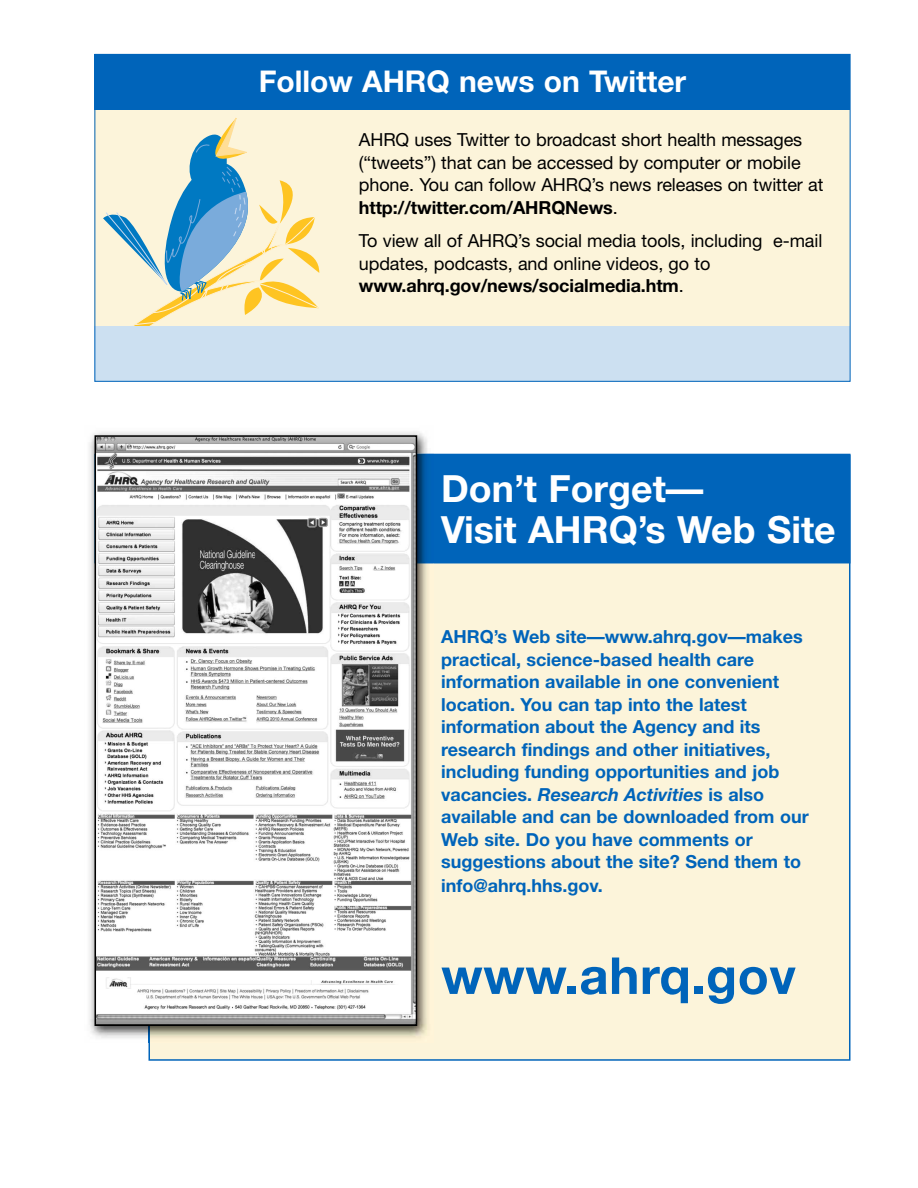
<style>
.page{position:relative;width:918px;height:1188px;background:#fff}
.page>*{position:absolute;margin:0;border:0;box-sizing:border-box;transform-origin:0 0}
.t1{font:700 51px "Helvetica Neue";letter-spacing:.01em;color:#0064ba}
.t2{font:700 37.5px/40.5px "Helvetica Neue";color:#fff}
.t3{font:700 30px "Helvetica Neue";color:#fff}
.t4{font:700 18px/22.6px "Helvetica Neue";color:#0064ba}
.t5{font:18px/22.5px "Helvetica Neue";letter-spacing:-.005em;color:#000}
.s1{font-weight:700}
.s2{font-style:italic}
</style>
<div class="page">
<div style="left:94px;top:54px;width:756px;height:328px;background:#fcf4da"></div>
<svg style="left:103px;top:118px;width:216px;height:209px"></svg>
<div style="left:94px;top:54px;width:756px;height:55px;background:#0064ba"></div>
<div style="left:94px;top:327px;width:756px;height:55px;background:#cce0f1"></div>
<div style="left:150px;top:456px;width:699px;height:603px;background:#fcf4da"></div>
<div style="left:96px;top:455px;width:753px;height:107px;background:#0064ba"></div>
<div style="left:94px;top:454px;width:756px;height:109px;border:2px solid #0064ba"></div>
<img style="left:89px;top:431px;width:345px;height:607px">
<img style="left:148px;top:563px;width:286px;height:479px">
<img style="left:94px;top:454px;width:340px;height:109px">
<img style="left:98px;top:438px;width:316px;height:585px">
<div style="left:95px;top:435px;width:322px;height:591px;border:2px solid #000"></div>
<h3 class="t3" style="left:259px;top:71px;width:429px">Follow AHRQ news on Twitter</h3>
<p class="t5" style="left:359px;top:130px;width:466px">AHRQ uses Twitter to broadcast short health messages (“tweets”) that can be accessed by computer or mobile phone. You can follow AHRQ’s news releases on twitter at <span class="s1">http://twitter.com/AHRQNews</span>.</p>
<p class="t5" style="left:359px;top:231px;width:465px">To view all of AHRQ’s social media tools, including e-mail updates, podcasts, and online videos, go to <span class="s1">www.ahrq.gov/news/socialmedia.htm</span>.</p>
<h2 class="t2" style="left:441px;top:472px;width:396px">Don’t Forget—<br>Visit AHRQ’s Web Site</h2>
<p class="t4" style="left:441px;top:627px;width:369px">AHRQ’s Web site—www.ahrq.gov—makes practical, science-based health care information available in one convenient location. You can tap into the latest information about the Agency and its research findings and other initiatives, including funding opportunities and job vacancies. <span class="s2">Research Activities</span> is also available and can be downloaded from our Web site. Do you have comments or suggestions about the site? Send them to info@ahrq.hhs.gov.</p>
<h1 class="t1" style="left:441px;top:958px;width:356px">www.ahrq.gov</h1>
</div>
